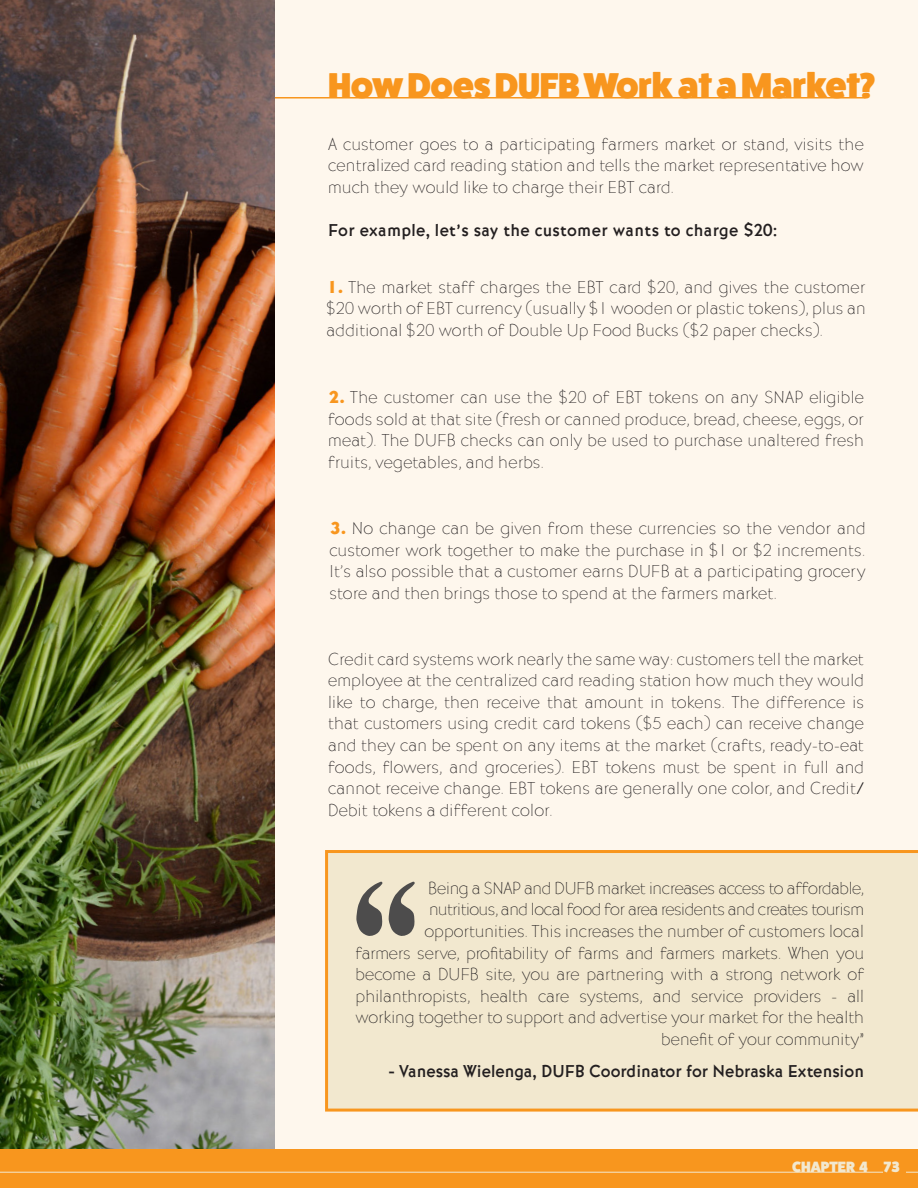
<style>
.page{position:relative;width:918px;height:1188px;background:#fff}
.page>*{position:absolute;margin:0;border:0;box-sizing:border-box;transform-origin:0 0}
.t1{font:800 36px "Fat Frank";letter-spacing:-.01em;color:#f8961e}
.t2{font:300 expanded 18px/21.6px "Bernhard Got URW";letter-spacing:.005em;color:#231f20;text-align:justify}
.t3{font:300 expanded 18px "Bernhard Got URW";letter-spacing:-.015em;color:#231f20}
.t4{font:500 18px "Bernhard Got URW";color:#231f20}
.t5{font:500 18px "Bernhard Got URW";letter-spacing:.02em;color:#231f20}
.t6{font:800 15px "Fat Frank";color:#f2e8cf}
.s1{font-family:"Bernhard Got URW Ult";font-weight:400;font-stretch:normal;color:#f8961e}
</style>
<div class="page">
<div style="left:0;top:1148px;width:918px;height:40px;background:#f8961e"></div>
<hr style="left:0;top:1172px;width:918px;height:1px;background:#f2e8cf">
<div style="left:884px;top:1161px;width:22px;height:12px;background:#f8961e"></div>
<div style="left:0;top:0;width:918px;height:1148px;background:#fef7ed"></div>
<hr style="left:274px;top:97px;width:592px;height:2px;background:#f8961e">
<img style="left:0;top:0;width:274px;height:1148px">
<div style="left:325px;top:850px;width:593px;height:262px;background:#f2e8cf"></div>
<svg style="left:356px;top:881px;width:27px;height:56px;background:#969186"></svg>
<svg style="left:389px;top:881px;width:26px;height:56px"></svg>
<p class="t1" style="left:328px;top:65px;width:549px">How Does DUFB Work at a Market?</p>
<p class="t2" style="left:328px;top:134px;width:537px">A customer goes to a participating farmers market or stand, visits the centralized card reading station and tells the market representative how much they would like to charge their EBT card.</p>
<p class="t5" style="left:328px;top:220px;width:451px">For example, let’s say the customer wants to charge $20:</p>
<p class="t2" style="left:327px;top:277px;width:540px"><span class="s1">1.</span> The market staff charges the EBT card $20, and gives the customer $20 worth of EBT currency (usually $1 wooden or plastic tokens), plus an additional $20 worth of Double Up Food Bucks ($2 paper checks).</p>
<p class="t2" style="left:328px;top:387px;width:537px"><span class="s1">2.</span> The customer can use the $20 of EBT tokens on any SNAP eligible foods sold at that site (fresh or canned produce, bread, cheese, eggs, or meat). The DUFB checks can only be used to purchase unaltered fresh fruits, vegetables, and herbs.</p>
<p class="t2" style="left:330px;top:518px;width:537px"><span class="s1">3.</span> No change can be given from these currencies so the vendor and customer work together to make the purchase in $1 or $2 increments.<br>It’s also possible that a customer earns DUFB at a participating grocery store and then brings those to spend at the farmers market.</p>
<p class="t2" style="left:328px;top:648px;width:537px">Credit card systems work nearly the same way: customers tell the market employee at the centralized card reading station how much they would like to charge, then receive that amount in tokens. The difference is that customers using credit card tokens ($5 each) can receive change and they can be spent on any items at the market (crafts, ready-to-eat foods, flowers, and groceries). EBT tokens must be spent in full and cannot receive change. EBT tokens are generally one color, and Credit/ Debit tokens a different color.</p>
<p class="t2" style="left:428px;top:878px;width:437px">Being a SNAP and DUFB market increases access to affordable,</p>
<p class="t3" style="left:429px;top:899px;width:436px">nutritious, and local food for area residents and creates tourism</p>
<p class="t2" style="left:424px;top:921px;width:441px">opportunities. This increases the number of customers local</p>
<p class="t2" style="left:356px;top:942px;width:510px;text-align:right">farmers serve, profitability of farms and farmers markets. When you become a DUFB site, you are partnering with a strong network of philanthropists, health care systems, and service providers - all working together to support and advertise your market for the health benefit of your community”</p>
<p class="t4" style="left:389px;top:1061px;width:477px">- Vanessa Wielenga, DUFB Coordinator for Nebraska Extension</p>
<p class="t6" style="left:792px;top:1158px;width:109px">CHAPTER 4 73</p>
</div>
